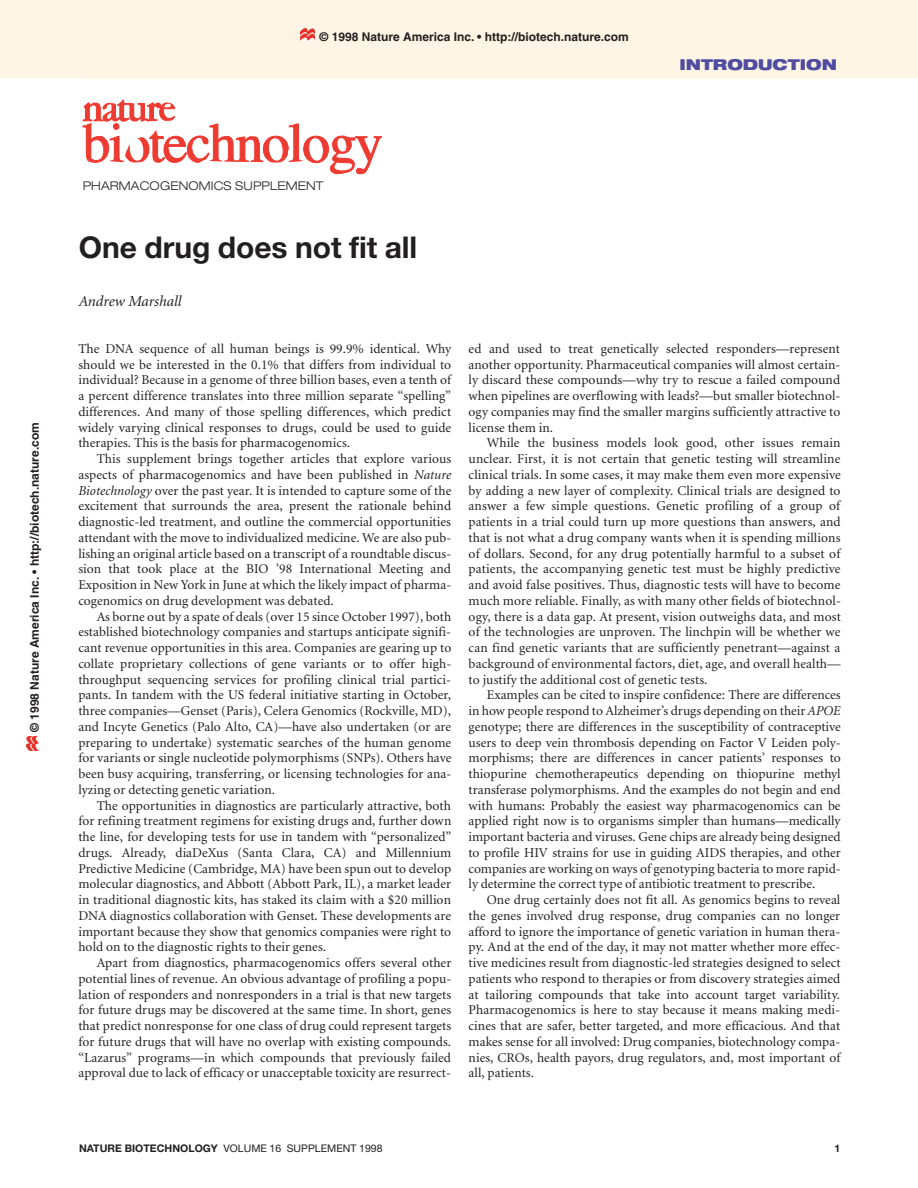
<style>
.page{position:relative;width:918px;height:1188px;background:#fff}
.page>*{position:absolute;margin:0;border:0;box-sizing:border-box;transform-origin:0 0}
.t1{font:700 30px "Helvetica Neue";color:#231f20}
.t2{font:italic 15.3px "Minion";color:#231f20}
.t3{font:900 expanded 15px "Helvetica Neue";color:#504da0}
.t4{font:13.5px/15.8px "Minion";letter-spacing:.005em;color:#231f20;text-align:justify}
.t5{font:700 12px "Helvetica";color:#231f20}
.t6{font:300 expanded 12px "Helvetica Neue";letter-spacing:.015em;color:#231f20}
.t7{font:10.5px "Helvetica Neue";letter-spacing:.005em;color:#231f20}
.t8{font:700 10.5px "Helvetica Neue";color:#231f20}
.s1{font-style:italic}
.s2{font-weight:700}
</style>
<div class="page">
<div style="left:0;top:0;width:918px;height:78px;background:#fef5e5"></div>
<svg style="left:82px;top:100px;width:300px;height:74px"></svg>
<img style="left:301px;top:28px;width:14px;height:13px">
<img style="left:26px;top:736px;width:13px;height:14px">
<p class="t5" style="left:320px;top:29px;width:311px">© 1998 Nature America Inc. • http://biotech.nature.com</p>
<p class="t3" style="left:679px;top:59px;width:159px">INTRODUCTION</p>
<p class="t5" style="left:27px;top:732px;width:311px;rotate:-90deg">© 1998 Nature America Inc. • http://biotech.nature.com</p>
<p class="t6" style="left:83px;top:181px;width:242px">PHARMACOGENOMICS SUPPLEMENT</p>
<h1 class="t1" style="left:79px;top:237px;width:340px">One drug does not fit all</h1>
<p class="t2" style="left:79px;top:295px;width:104px">Andrew Marshall</p>
<p class="t4" style="left:78px;top:342px;width:374px">The DNA sequence of all human beings is 99.9% identical. Why should we be interested in the 0.1% that differs from individual to individual? Because in a genome of three billion bases, even a tenth of a percent difference translates into three million separate “spelling” differences. And many of those spelling differences, which predict widely varying clinical responses to drugs, could be used to guide therapies. This is the basis for pharmacogenomics.</p>
<p class="t4" style="left:78px;top:452px;width:375px;text-indent:18px">This supplement brings together articles that explore various aspects of pharmacogenomics and have been published in <span class="s1">Nature Biotechnology</span> over the past year. It is intended to capture some of the excitement that surrounds the area, present the rationale behind diagnostic-led treatment, and outline the commercial opportunities attendant with the move to individualized medicine. We are also pub&shy;lishing an original article based on a transcript of a roundtable discus&shy;sion that took place at the BIO ’98 International Meeting and Exposition in New York in June at which the likely impact of pharma&shy;cogenomics on drug development was debated.</p>
<p class="t4" style="left:78px;top:610px;width:374px;text-indent:18px">As borne out by a spate of deals (over 15 since October 1997), both established biotechnology companies and startups anticipate signifi&shy;cant revenue opportunities in this area. Companies are gearing up to collate proprietary collections of gene variants or to offer high&shy;throughput sequencing services for profiling clinical trial partici&shy;pants. In tandem with the US federal initiative starting in October, three companies—Genset (Paris), Celera Genomics (Rockville, MD), and Incyte Genetics (Palo Alto, CA)—have also undertaken (or are preparing to undertake) systematic searches of the human genome for variants or single nucleotide polymorphisms (SNPs). Others have been busy acquiring, transferring, or licensing technologies for ana&shy;lyzing or detecting genetic variation.</p>
<p class="t4" style="left:78px;top:799px;width:375px;text-indent:18px">The opportunities in diagnostics are particularly attractive, both for refining treatment regimens for existing drugs and, further down the line, for developing tests for use in tandem with “personalized” drugs. Already, diaDeXus (Santa Clara, CA) and Millennium Predictive Medicine (Cambridge, MA) have been spun out to develop molecular diagnostics, and Abbott (Abbott Park, IL), a market leader in traditional diagnostic kits, has staked its claim with a $20 million DNA diagnostics collaboration with Genset. These developments are important because they show that genomics companies were right to hold on to the diagnostic rights to their genes.</p>
<p class="t4" style="left:78px;top:956px;width:375px;text-indent:18px">Apart from diagnostics, pharmacogenomics offers several other potential lines of revenue. An obvious advantage of profiling a popu&shy;lation of responders and nonresponders in a trial is that new targets for future drugs may be discovered at the same time. In short, genes that predict nonresponse for one class of drug could represent targets for future drugs that will have no overlap with existing compounds. “Lazarus” programs—in which compounds that previously failed approval due to lack of efficacy or unacceptable toxicity are resurrect-</p>
<p class="t4" style="left:469px;top:342px;width:373px">ed and used to treat genetically selected responders—represent another opportunity. Pharmaceutical companies will almost certain&shy;ly discard these compounds—why try to rescue a failed compound when pipelines are overflowing with leads?—but smaller biotechnol&shy;ogy companies may find the smaller margins sufficiently attractive to license them in.</p>
<p class="t4" style="left:469px;top:436px;width:374px;text-indent:18px">While the business models look good, other issues remain unclear. First, it is not certain that genetic testing will streamline clinical trials. In some cases, it may make them even more expensive by adding a new layer of complexity. Clinical trials are designed to answer a few simple questions. Genetic profiling of a group of patients in a trial could turn up more questions than answers, and that is not what a drug company wants when it is spending millions of dollars. Second, for any drug potentially harmful to a subset of patients, the accompanying genetic test must be highly predictive and avoid false positives. Thus, diagnostic tests will have to become much more reliable. Finally, as with many other fields of biotechnol&shy;ogy, there is a data gap. At present, vision outweighs data, and most of the technologies are unproven. The linchpin will be whether we can find genetic variants that are sufficiently penetrant—against a background of environmental factors, diet, age, and overall health— to justify the additional cost of genetic tests.</p>
<p class="t4" style="left:469px;top:688px;width:374px;text-indent:18px">Examples can be cited to inspire confidence: There are differences in how people respond to Alzheimer’s drugs depending on their <span class="s1">APOE </span>genotype; there are differences in the susceptibility of contraceptive users to deep vein thrombosis depending on Factor V Leiden poly&shy;morphisms; there are differences in cancer patients’ responses to thiopurine chemotherapeutics depending on thiopurine methyl transferase polymorphisms. And the examples do not begin and end with humans: Probably the easiest way pharmacogenomics can be applied right now is to organisms simpler than humans—medically important bacteria and viruses. Gene chips are already being designed to profile HIV strains for use in guiding AIDS therapies, and other companies are working on ways of genotyping bacteria to more rapid&shy;ly determine the correct type of antibiotic treatment to prescribe.</p>
<p class="t4" style="left:469px;top:893px;width:374px;text-indent:18px">One drug certainly does not fit all. As genomics begins to reveal the genes involved drug response, drug companies can no longer afford to ignore the importance of genetic variation in human thera&shy;py. And at the end of the day, it may not matter whether more effec&shy;tive medicines result from diagnostic-led strategies designed to select patients who respond to therapies or from discovery strategies aimed at tailoring compounds that take into account target variability.<br>Pharmacogenomics is here to stay because it means making medi&shy;cines that are safer, better targeted, and more efficacious. And that makes sense for all involved: Drug companies, biotechnology compa&shy;nies, CROs, health payors, drug regulators, and, most important of all, patients.</p>
<p class="t7" style="left:79px;top:1145px;width:305px"><span class="s2">NATURE BIOTECHNOLOGY</span> VOLUME 16 SUPPLEMENT 1998</p>
<p class="t8" style="left:834px;top:1145px;width:7px">1</p>
</div>
